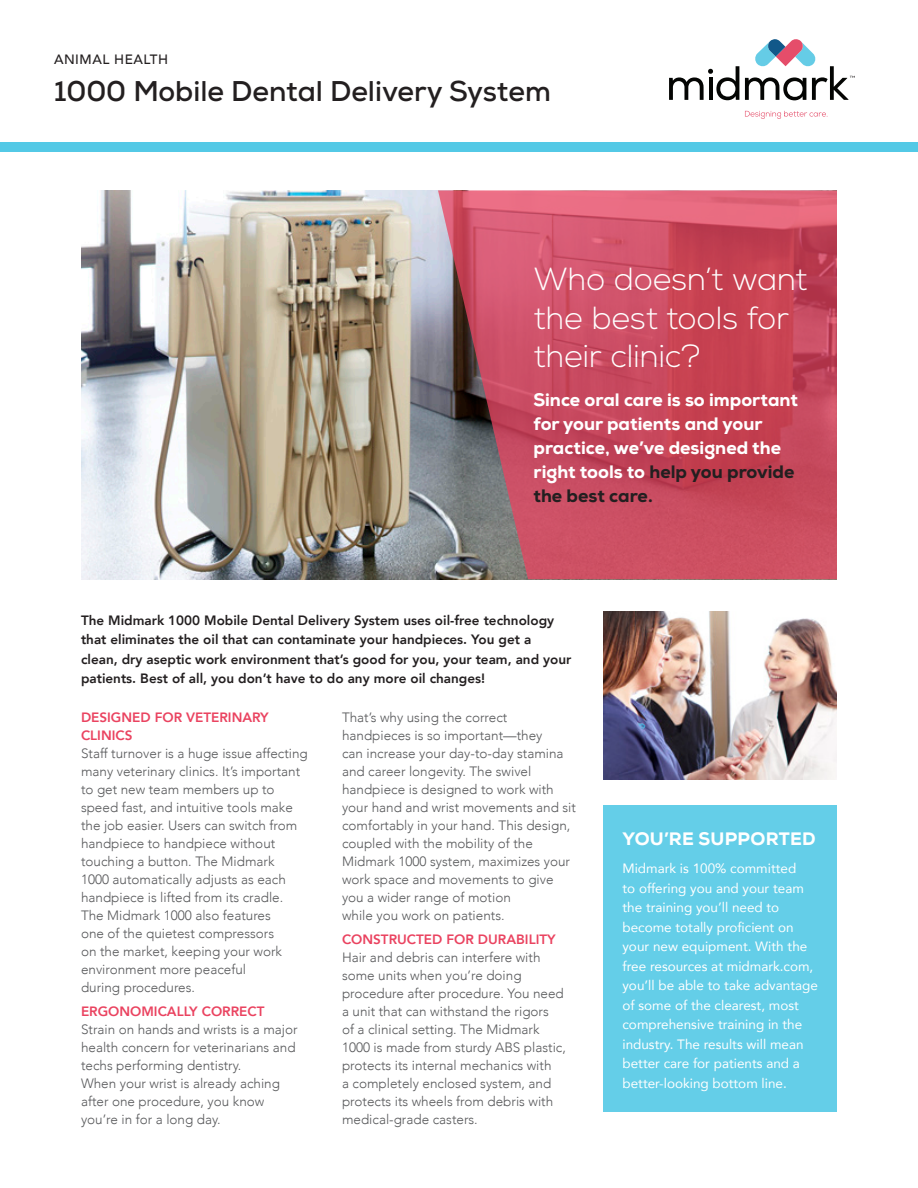
<style>
.page{position:relative;width:918px;height:1188px;background:#fff}
.page>*{position:absolute;margin:0;border:0;box-sizing:border-box;transform-origin:0 0}
.Subheads{font:300 31.95px/38.4px "Nexa";letter-spacing:-.01em;color:#fff}
.t1{font:700 28.5px "Nexa";color:#231f20}
.Headline_Style_5{font:800 18px/24px "Nexa";color:#fff}
.Body_Style_3{font:800 18px "Nexa";letter-spacing:.015em;color:#fff}
.Body_Style_3-2{font:300 13.5px/18px "Avenir";color:#57585a}
.Body_Style_3-3{font:13.5px/19.5px "Avenir";color:#fff}
.Body_Style_3-4{font:800 13.5px/19.5px "Avenir";color:#231f20}
.Headline_Tag{font:500 13.5px "Avenir";letter-spacing:.04em;color:#231f20}
.s1{color:#231f20}
.s2{font-weight:800;color:#ea4360}
</style>
<div class="page">
<div style="left:603px;top:806px;width:234px;height:306px;background:#64cee8"></div>
<img style="left:81px;top:190px;width:357px;height:389px">
<svg style="left:745px;top:111px;width:83px;height:8px"></svg>
<svg style="left:669px;top:66px;width:70px;height:34px"></svg>
<svg style="left:745px;top:39px;width:110px;height:61px"></svg>
<div style="left:0;top:143px;width:918px;height:9px;background:#53c9e6"></div>
<img style="left:603px;top:611px;width:234px;height:169px">
<svg style="left:438px;top:190px;width:399px;height:389px;background:#bf5264"></svg>
<p class="Headline_Tag" style="left:54px;top:48px;width:116px">ANIMAL HEALTH</p>
<p class="t1" style="left:54px;top:73px;width:498px">1000 Mobile Dental Delivery System</p>
<p class="Subheads" style="left:534px;top:261px;width:275px">Who doesn’t want the best tools for their clinic?</p>
<p class="Headline_Style_5" style="left:534px;top:387px;width:266px">Since oral care is so important for your patients and your practice, we’ve designed the right tools to <span class="s1">help you provide the best care.</span></p>
<p class="Body_Style_3-4" style="left:81px;top:611px;width:492px">The Midmark 1000 Mobile Dental Delivery System uses oil-free technology that eliminates the oil that can contaminate your handpieces. You get a<br>clean, dry aseptic work environment that’s good for you, your team, and your patients. Best of all, you don’t have to do any more oil changes!</p>
<p class="Body_Style_3-2" style="left:342px;top:708px;width:235px">That’s why using the correct handpieces is so important—they<br>can increase your day-to-day stamina and career longevity. The swivel handpiece is designed to work with your hand and wrist movements and sit comfortably in your hand. This design, coupled with the mobility of the<br>Midmark 1000 system, maximizes your work space and movements to give you a wider range of motion<br>while you work on patients.</p>
<p class="Body_Style_3-2" style="left:342px;top:931px;width:225px"><span class="s2">CONSTRUCTED FOR DURABILITY </span>Hair and debris can interfere with some units when you’re doing procedure after procedure. You need a unit that can withstand the rigors<br>of a clinical setting. The Midmark 1000 is made from sturdy ABS plastic, protects its internal mechanics with<br>a completely enclosed system, and protects its wheels from debris with medical-grade casters.</p>
<p class="Body_Style_3-2" style="left:81px;top:708px;width:228px"><span class="s2">DESIGNED FOR VETERINARY<br>CLINICS<br></span>Staff turnover is a huge issue affecting many veterinary clinics. It’s important to get new team members up to speed fast, and intuitive tools make the job easier. Users can switch from handpiece to handpiece without touching a button. The Midmark<br>1000 automatically adjusts as each handpiece is lifted from its cradle.<br>The Midmark 1000 also features<br>one of the quietest compressors<br>on the market, keeping your work environment more peaceful<br>during procedures.</p>
<p class="Body_Style_3-2" style="left:81px;top:1003px;width:218px"><span class="s2">ERGONOMICALLY CORRECT<br></span>Strain on hands and wrists is a major health concern for veterinarians and techs performing dentistry.<br>When your wrist is already aching after one procedure, you know you’re in for a long day.</p>
<p class="Body_Style_3" style="left:623px;top:827px;width:195px">YOU’RE SUPPORTED</p>
<p class="Body_Style_3-3" style="left:622px;top:858px;width:197px">Midmark is 100% committed<br>to offering you and your team the training you’ll need to become totally proficient on your new equipment. With the free resources at midmark.com, you’ll be able to take advantage of some of the clearest, most comprehensive training in the industry. The results will mean better care for patients and a better-looking bottom line.</p>
</div>
